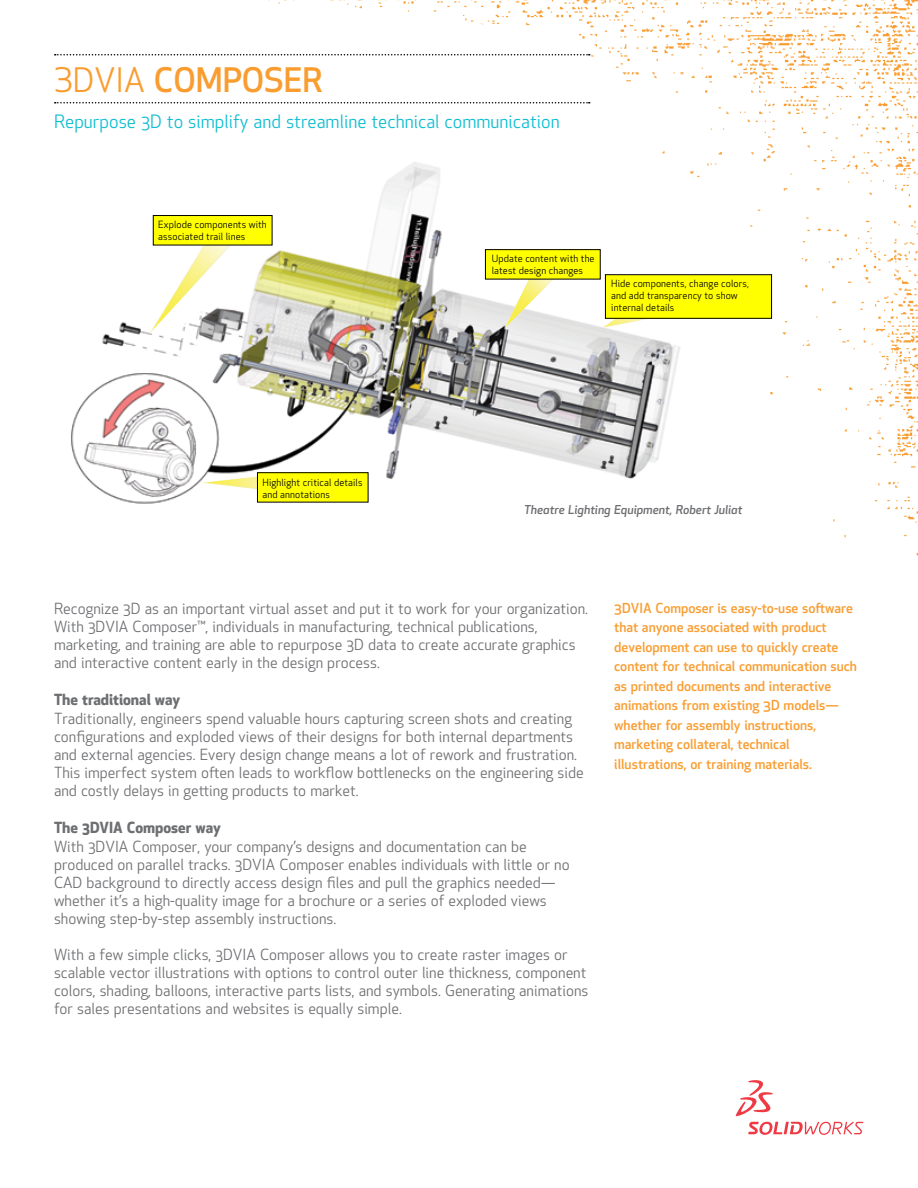
<style>
.page{position:relative;width:918px;height:1188px;background:#fff}
.page>*{position:absolute;margin:0;border:0;box-sizing:border-box;transform-origin:0 0}
.t1{font:500 33px "SW Apex New";color:#f99d31}
.t2{font:18px "SW Apex New";color:#10bed2}
.t3{font:15px/18px "SW Apex New";color:#6d6e71}
.t4{font:700 15px "SW Apex New";color:#6d6e71}
.t5{font:500 13.5px/19.5px "SW Apex New";color:#f99d31}
.t6{font:italic 500 12px "SW Apex New";color:#6d6e71}
.t7{font:9.75px/12px "SW Apex New";letter-spacing:.01em;color:#000}
.s1{font-weight:400}
</style>
<div class="page">
<img style="left:71px;top:215px;width:170px;height:289px">
<img style="left:201px;top:476px;width:40px;height:23px">
<img style="left:148px;top:227px;width:88px;height:108px">
<svg style="left:55px;top:102px;width:186px;height:2px"></svg>
<svg style="left:55px;top:54px;width:186px;height:2px"></svg>
<img style="left:241px;top:0;width:677px;height:556px">
<div style="left:257px;top:473px;width:111px;height:29px;background:#ff0"></div>
<div style="left:257px;top:472px;width:111px;height:30px;border:1px solid #000"></div>
<div style="left:153px;top:216px;width:119px;height:29px;background:#ff0"></div>
<div style="left:153px;top:215px;width:119px;height:30px;border:1px solid #000"></div>
<div style="left:485px;top:250px;width:115px;height:29px;background:#ff0"></div>
<div style="left:485px;top:249px;width:115px;height:30px;border:1px solid #000"></div>
<div style="left:605px;top:275px;width:167px;height:43px;background:#ff0"></div>
<div style="left:605px;top:274px;width:167px;height:45px;border:1px solid #000"></div>
<svg style="left:735px;top:1080px;width:128px;height:55px"></svg>
<h1 class="t1" style="left:54px;top:58px;width:271px"><span class="s1">3dVIA</span> COMPOSER</h1>
<p class="t2" style="left:54px;top:110px;width:507px">Repurpose 3D to simplify and streamline technical communication</p>
<p class="t7" style="left:158px;top:218px;width:110px">Explode components with associated trail lines</p>
<p class="t7" style="left:263px;top:476px;width:101px">Highlight critical details and annotations</p>
<p class="t7" style="left:492px;top:252px;width:104px">Update content with the latest design changes</p>
<p class="t7" style="left:611px;top:278px;width:139px">Hide components, change colors, and add transparency to show internal details</p>
<p class="t6" style="left:524px;top:501px;width:220px">Theatre Lighting Equipment, Robert Juliat</p>
<p class="t3" style="left:54px;top:599px;width:536px">Recognize 3D as an important virtual asset and put it to work for your organization.<br>With 3DVIA Composer™, individuals in manufacturing, technical publications, marketing, and training are able to repurpose 3D data to create accurate graphics and interactive content early in the design process.</p>
<p class="t4" style="left:54px;top:688px;width:128px">The traditional way</p>
<p class="t3" style="left:54px;top:709px;width:531px">Traditionally, engineers spend valuable hours capturing screen shots and creating configurations and exploded views of their designs for both internal departments and external agencies. Every design change means a lot of rework and frustration.<br>This imperfect system often leads to workflow bottlenecks on the engineering side and costly delays in getting products to market.</p>
<p class="t4" style="left:54px;top:817px;width:168px">The 3DVIA Composer way</p>
<p class="t3" style="left:54px;top:838px;width:517px">With 3DVIA Composer, your company’s designs and documentation can be produced on parallel tracks. 3DVIA Composer enables individuals with little or no CAD background to directly access design files and pull the graphics needed— whether it’s a high-quality image for a brochure or a series of exploded views showing step-by-step assembly instructions.</p>
<p class="t3" style="left:54px;top:946px;width:536px">With a few simple clicks, 3DVIA Composer allows you to create raster images or scalable vector illustrations with options to control outer line thickness, component colors, shading, balloons, interactive parts lists, and symbols. Generating animations for sales presentations and websites is equally simple.</p>
<p class="t5" style="left:614px;top:598px;width:244px">3DVIA Composer is easy-to-use software that anyone associated with product development can use to quickly create content for technical communication such as printed documents and interactive animations from existing 3D models— whether for assembly instructions, marketing collateral, technical illustrations, or training materials.</p>
</div>
